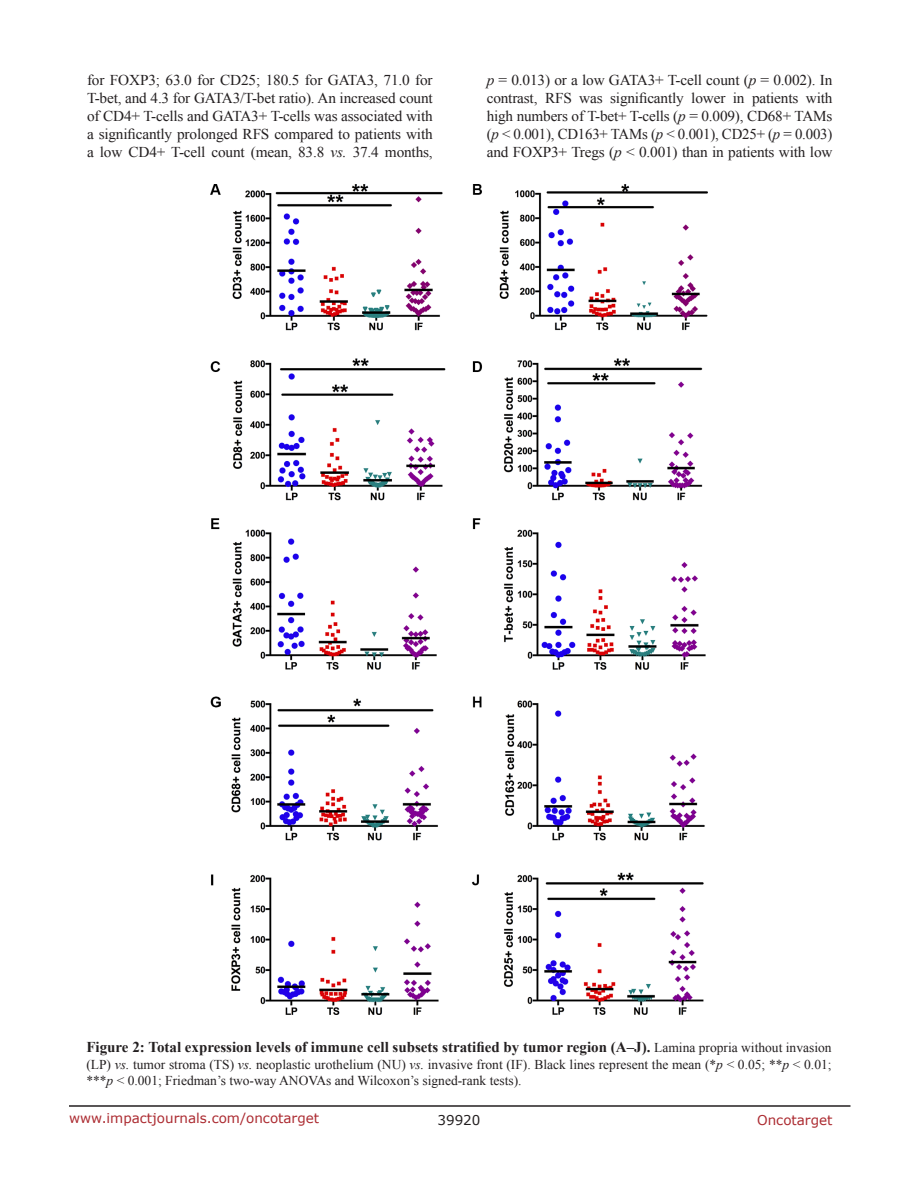
<style>
.page{position:relative;width:918px;height:1188px;background:#fff}
.page>*{position:absolute;margin:0;border:0;box-sizing:border-box;transform-origin:0 0}
.BodyText{font:15px/18px "Times New Roman";letter-spacing:-.01em;color:#231f20;text-align:justify}
.FigureText{font:700 15px "Times New Roman";color:#231f20}
.FigureText-2{font:13.5px/16.2px "Times New Roman";color:#231f20}
.t1{font:13.5px "Verdana";color:#ac2b31}
.t2{font:13.5px "Verdana";color:#231f20}
.s1{font-style:italic}
.s2{font-weight:400;font-size:13.5px}
</style>
<div class="page">
<hr style="left:69px;top:1105px;width:781px;height:2px;background:#231f20">
<img style="left:211px;top:184px;width:496px;height:831px">
<p class="BodyText" style="left:87px;top:71px;width:347px">for FOXP3; 63.0 for CD25; 180.5 for GATA3, 71.0 for T-bet, and 4.3 for GATA3/T-bet ratio). An increased count of CD4+ T-cells and GATA3+ T-cells was associated with a significantly prolonged RFS compared to patients with a low CD4+ T-cell count (mean, 83.8 <span class="s1">vs.</span> 37.4 months,</p>
<p class="BodyText" style="left:487px;top:71px;width:347px"><span class="s1">p</span> = 0.013) or a low GATA3+ T-cell count (<span class="s1">p</span> = 0.002). In contrast, RFS was significantly lower in patients with high numbers of T-bet+ T-cells (<span class="s1">p</span> = 0.009), CD68+ TAMs (<span class="s1">p</span> &lt; 0.001), CD163+ TAMs (<span class="s1">p</span> &lt; 0.001), CD25+ (<span class="s1">p</span> = 0.003) and FOXP3+ Tregs (<span class="s1">p</span> &lt; 0.001) than in patients with low</p>
<p class="FigureText" style="left:86px;top:1037px;width:747px">Figure 2: Total expression levels of immune cell subsets stratified by tumor region (A–J). <span class="s2">Lamina propria without invasion</span></p>
<p class="FigureText-2" style="left:86px;top:1056px;width:747px">(LP) <span class="s1">vs.</span> tumor stroma (TS) <span class="s1">vs.</span> neoplastic urothelium (NU) <span class="s1">vs.</span> invasive front (IF). Black lines represent the mean (*<span class="s1">p</span> &lt; 0.05; **<span class="s1">p</span> &lt; 0.01; ***<span class="s1">p</span> &lt; 0.001; Friedman’s two-way ANOVAs and Wilcoxon’s signed-rank tests).</p>
<p class="t1" style="left:69px;top:1109px;width:252px">www.impactjournals.com/oncotarget</p>
<p class="t2" style="left:438px;top:1111px;width:44px">39920</p>
<p class="t1" style="left:757px;top:1111px;width:77px">Oncotarget</p>
</div>
